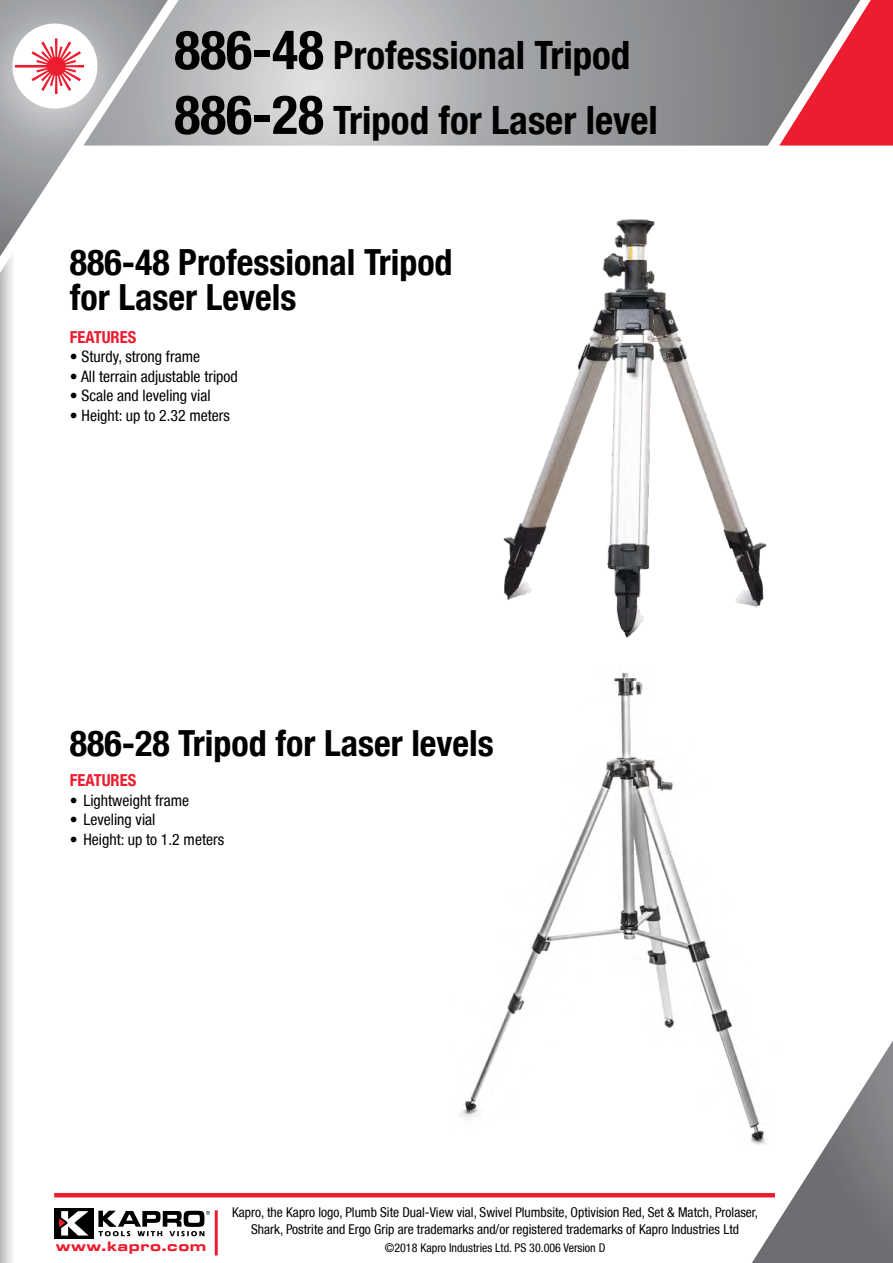
<style>
.page{position:relative;width:893px;height:1263px;background:#fff}
.page>*{position:absolute;margin:0;border:0;box-sizing:border-box;transform-origin:0 0}
.t1{font:700 condensed 54px "Helvetica Neue LT";color:#000}
.t2{font:700 condensed 39px "Helvetica Neue LT";color:#000}
.t3{font:700 condensed 36px/34.5px "Helvetica Neue LT";color:#000}
.t4{font:700 condensed 16.5px "Helvetica Neue LT";color:#ed1c2e}
.t5{font:condensed 15.75px "Helvetica Neue LT";color:#000}
.t6{font:700 expanded 14.25px "Microgramma LT";letter-spacing:.08em;color:#ed1c2e}
.t7{font:condensed 13.5px/16.2px "Helvetica Neue LT";color:#000;text-align:center}
.t8{font:condensed 12px "Helvetica Neue LT";color:#000}
</style>
<div class="page">
<svg style="left:0;top:414px;width:13px;height:849px"></svg>
<svg style="left:752px;top:1041px;width:141px;height:222px"></svg>
<svg style="left:202px;top:0;width:577px;height:146px;background:#aaacae"></svg>
<svg style="left:0;top:0;width:202px;height:414px"></svg>
<svg style="left:779px;top:0;width:114px;height:146px;background:#c94e59"></svg>
<div style="left:12px;top:24px;width:85px;height:85px;background:#fff;border-radius:50%"></div>
<hr style="left:215px;top:1210px;width:3px;height:45px;background:#ed1c2e">
<svg style="left:15px;top:38px;width:69px;height:56px"></svg>
<svg style="left:98px;top:1211px;width:112px;height:25px"></svg>
<div style="left:54px;top:1208px;width:40px;height:30px;background:#000"></div>
<svg style="left:59px;top:1211px;width:30px;height:24px"></svg>
<img style="left:459px;top:672px;width:323px;height:481px">
<hr style="left:54px;top:1193px;width:721px;height:4px;background:#ed1c2e">
<img style="left:503px;top:219px;width:264px;height:419px">
<h1 class="t1" style="left:174px;top:17px;width:151px">886-48</h1>
<h1 class="t1" style="left:174px;top:82px;width:151px">886-28</h1>
<h2 class="t2" style="left:333px;top:32px;width:299px">Professional Tripod</h2>
<h2 class="t2" style="left:333px;top:96px;width:326px">Tripod for Laser level</h2>
<h3 class="t3" style="left:70px;top:245px;width:384px">886-48 Professional Tripod for Laser Levels</h3>
<p class="t4" style="left:70px;top:327px;width:68px">FEATURES</p>
<p class="t5" style="left:70px;top:347px;width:132px">• Sturdy, strong frame</p>
<p class="t5" style="left:70px;top:367px;width:169px">• All terrain adjustable tripod</p>
<p class="t5" style="left:70px;top:386px;width:142px">• Scale and leveling vial</p>
<p class="t5" style="left:70px;top:406px;width:161px">• Height: up to 2.32 meters</p>
<h3 class="t3" style="left:70px;top:725px;width:425px">886-28 Tripod for Laser levels</h3>
<p class="t4" style="left:70px;top:770px;width:68px">FEATURES</p>
<p class="t5" style="left:70px;top:791px;width:121px">• Lightweight frame</p>
<p class="t5" style="left:70px;top:810px;width:87px">• Leveling vial</p>
<p class="t5" style="left:70px;top:830px;width:156px">• Height: up to 1.2 meters</p>
<p class="t6" style="left:56px;top:1237px;width:151px">www.kapro.com</p>
<p class="t7" style="left:232px;top:1204px;width:528px">Kapro, the Kapro logo, Plumb Site Dual-View vial, Swivel Plumbsite, Optivision Red, Set &amp; Match, Prolaser,<br>Shark, Postrite and Ergo Grip are trademarks and/or registered trademarks of Kapro Industries Ltd</p>
<p class="t8" style="left:385px;top:1240px;width:222px">©2018 Kapro Industries Ltd. PS 30.006 Version D</p>
</div>
